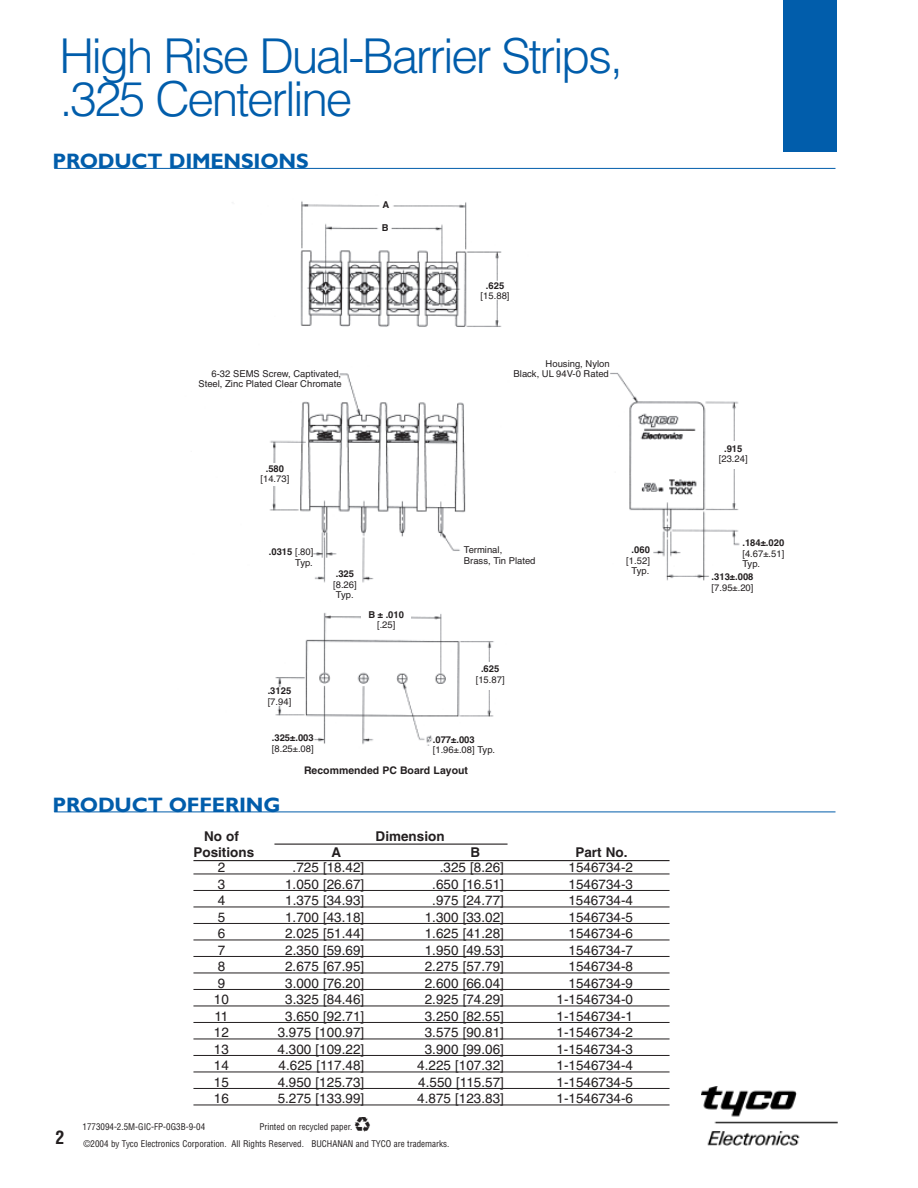
<style>
.page{position:relative;width:918px;height:1188px;background:#fff}
.page>*{position:absolute;margin:0;border:0;box-sizing:border-box;transform-origin:0 0}
.t1{font:300 48px/43.5px "Helvetica";letter-spacing:-.05em;color:#015dab}
.t2{font:700 21px "Gill Sans";letter-spacing:-.01em;color:#015dab}
.t3{font:700 condensed 18px "Helvetica";color:#231f20}
.t4{font:15px "Recycle";color:#231f20}
.t5{font:13.5px "Helvetica";color:#231f20}
.t6{font:700 13.5px "Helvetica";color:#231f20}
.t7{font:700 10.5px "Helvetica";color:#231f20}
.t8{font:9.45px/10.5px "Helvetica";color:#231f20;text-align:right}
.t9{font:700 9.45px "Helvetica";color:#231f20}
.t10{font:condensed 9px/16.8px "Helvetica";color:#231f20}
.s1{font-weight:700}
</style>
<div class="page">
<img style="left:702px;top:1087px;width:136px;height:59px">
<hr style="left:54px;top:168px;width:782px;height:1px;background:#015dab">
<hr style="left:54px;top:812px;width:782px;height:1px;background:#015dab">
<div style="left:783px;top:0;width:54px;height:152px;background:#015dab"></div>
<hr style="left:274px;top:844px;width:234px;height:1px;background:#231f20">
<hr style="left:193px;top:860px;width:477px;height:1px;background:#231f20">
<hr style="left:193px;top:874px;width:477px;height:1px;background:#231f20">
<hr style="left:193px;top:890px;width:477px;height:1px;background:#231f20">
<hr style="left:193px;top:907px;width:477px;height:1px;background:#231f20">
<hr style="left:193px;top:923px;width:477px;height:1px;background:#231f20">
<hr style="left:193px;top:940px;width:477px;height:1px;background:#231f20">
<hr style="left:193px;top:956px;width:477px;height:1px;background:#231f20">
<hr style="left:193px;top:973px;width:477px;height:1px;background:#231f20">
<hr style="left:193px;top:989px;width:477px;height:1px;background:#231f20">
<hr style="left:193px;top:1006px;width:477px;height:1px;background:#231f20">
<hr style="left:193px;top:1022px;width:477px;height:1px;background:#231f20">
<hr style="left:193px;top:1039px;width:477px;height:1px;background:#231f20">
<hr style="left:193px;top:1055px;width:477px;height:1px;background:#231f20">
<hr style="left:193px;top:1072px;width:477px;height:1px;background:#231f20">
<hr style="left:193px;top:1088px;width:477px;height:1px;background:#231f20">
<hr style="left:193px;top:1105px;width:477px;height:1px;background:#231f20">
<img style="left:232px;top:201px;width:270px;height:545px">
<div style="left:272px;top:463px;width:7px;height:23px;background:#fff"></div>
<div style="left:361px;top:613px;width:49px;height:7px;background:#fff"></div>
<div style="left:273px;top:687px;width:16px;height:19px;background:#fff"></div>
<div style="left:486px;top:663px;width:7px;height:27px;background:#fff"></div>
<img style="left:610px;top:372px;width:130px;height:209px">
<div style="left:729px;top:441px;width:10px;height:27px;background:#fff"></div>
<h1 class="t1" style="left:59px;top:34px;width:565px">High Rise Dual-Barrier Strips, .325 Centerline</h1>
<h2 class="t2" style="left:53px;top:153px;width:258px">PRODUCT DIMENSIONS</h2>
<p class="t9" style="left:382px;top:201px;width:8px">A</p>
<p class="t9" style="left:382px;top:224px;width:8px">B</p>
<p class="t8" style="left:198px;top:369px;width:145px">6-32 SEMS Screw, Captivated,<br>Steel, Zinc Plated Clear Chromate</p>
<p class="t9" style="left:486px;top:282px;width:20px">.625</p>
<p class="t8" style="left:481px;top:291px;width:30px">[15.88]</p>
<p class="t8" style="left:514px;top:359px;width:98px">Housing, Nylon<br>Black, UL 94V-0 Rated</p>
<p class="t9" style="left:266px;top:465px;width:20px">.580</p>
<p class="t8" style="left:261px;top:474px;width:30px">[14.73]</p>
<p class="t8" style="left:269px;top:547px;width:46px"><span class="s1">.0315</span> [.80]<br>Typ.</p>
<p class="t8" style="left:464px;top:545px;width:73px;text-align:left">Terminal,<br>Brass, Tin Plated</p>
<p class="t9" style="left:336px;top:570px;width:20px">.325</p>
<p class="t8" style="left:333px;top:580px;width:25px;text-align:left">[8.26]<br>Typ.</p>
<p class="t9" style="left:368px;top:611px;width:37px">B ± .010</p>
<p class="t8" style="left:377px;top:620px;width:20px">[.25]</p>
<p class="t9" style="left:268px;top:687px;width:25px">.3125</p>
<p class="t8" style="left:268px;top:697px;width:25px">[7.94]</p>
<p class="t9" style="left:272px;top:734px;width:43px">.325±.003</p>
<p class="t8" style="left:272px;top:744px;width:43px">[8.25±.08]</p>
<p class="t9" style="left:481px;top:665px;width:20px">.625</p>
<p class="t8" style="left:476px;top:675px;width:30px">[15.87]</p>
<p class="t9" style="left:433px;top:736px;width:43px">.077±.003</p>
<p class="t8" style="left:433px;top:745px;width:64px">[1.96±.08] Typ.</p>
<h2 class="t2" style="left:53px;top:797px;width:229px">PRODUCT OFFERING</h2>
<p class="t7" style="left:304px;top:766px;width:165px">Recommended PC Board Layout</p>
<p class="t9" style="left:632px;top:546px;width:20px">.060</p>
<p class="t8" style="left:626px;top:556px;width:25px;text-align:center">[1.52]<br>Typ.</p>
<h3 class="t3" style="left:56px;top:1128px;width:10px">2</h3>
<p class="t6" style="left:204px;top:830px;width:36px">No of</p>
<p class="t6" style="left:376px;top:830px;width:71px">Dimension</p>
<p class="t6" style="left:193px;top:847px;width:62px">Positions</p>
<p class="t6" style="left:331px;top:847px;width:11px">A</p>
<p class="t6" style="left:471px;top:847px;width:11px">B</p>
<p class="t6" style="left:575px;top:847px;width:54px">Part No.</p>
<p class="t5" style="left:218px;top:858px;width:9px">2</p>
<p class="t5" style="left:293px;top:858px;width:73px">.725 [18.42]</p>
<p class="t5" style="left:440px;top:858px;width:66px">.325 [8.26]</p>
<p class="t5" style="left:569px;top:858px;width:66px">1546734-2</p>
<p class="t5" style="left:218px;top:875px;width:9px">3</p>
<p class="t5" style="left:285px;top:875px;width:81px">1.050 [26.67]</p>
<p class="t5" style="left:432px;top:875px;width:73px">.650 [16.51]</p>
<p class="t5" style="left:569px;top:875px;width:66px">1546734-3</p>
<p class="t5" style="left:218px;top:891px;width:9px">4</p>
<p class="t5" style="left:285px;top:891px;width:81px">1.375 [34.93]</p>
<p class="t5" style="left:432px;top:891px;width:73px">.975 [24.77]</p>
<p class="t5" style="left:568px;top:891px;width:66px">1546734-4</p>
<p class="t5" style="left:218px;top:908px;width:9px">5</p>
<p class="t5" style="left:285px;top:908px;width:81px">1.700 [43.18]</p>
<p class="t5" style="left:425px;top:908px;width:81px">1.300 [33.02]</p>
<p class="t5" style="left:569px;top:908px;width:66px">1546734-5</p>
<p class="t5" style="left:218px;top:924px;width:9px">6</p>
<p class="t5" style="left:285px;top:924px;width:81px">2.025 [51.44]</p>
<p class="t5" style="left:425px;top:924px;width:81px">1.625 [41.28]</p>
<p class="t5" style="left:569px;top:924px;width:66px">1546734-6</p>
<p class="t5" style="left:218px;top:941px;width:9px">7</p>
<p class="t5" style="left:285px;top:941px;width:81px">2.350 [59.69]</p>
<p class="t5" style="left:425px;top:941px;width:81px">1.950 [49.53]</p>
<p class="t5" style="left:569px;top:941px;width:66px">1546734-7</p>
<p class="t5" style="left:218px;top:957px;width:9px">8</p>
<p class="t5" style="left:285px;top:957px;width:81px">2.675 [67.95]</p>
<p class="t5" style="left:425px;top:957px;width:81px">2.275 [57.79]</p>
<p class="t5" style="left:569px;top:957px;width:66px">1546734-8</p>
<p class="t5" style="left:218px;top:974px;width:9px">9</p>
<p class="t5" style="left:285px;top:974px;width:81px">3.000 [76.20]</p>
<p class="t5" style="left:425px;top:974px;width:81px">2.600 [66.04]</p>
<p class="t5" style="left:569px;top:974px;width:66px">1546734-9</p>
<p class="t5" style="left:214px;top:990px;width:17px">10</p>
<p class="t5" style="left:285px;top:990px;width:81px">3.325 [84.46]</p>
<p class="t5" style="left:425px;top:990px;width:81px">2.925 [74.29]</p>
<p class="t5" style="left:557px;top:990px;width:78px">1-1546734-0</p>
<p class="t5" style="left:214px;top:1007px;width:16px">11</p>
<p class="t5" style="left:285px;top:1007px;width:81px">3.650 [92.71]</p>
<p class="t5" style="left:425px;top:1007px;width:81px">3.250 [82.55]</p>
<p class="t5" style="left:557px;top:1007px;width:78px">1-1546734-1</p>
<p class="t5" style="left:214px;top:1023px;width:17px">12</p>
<p class="t5" style="left:278px;top:1023px;width:88px">3.975 [100.97]</p>
<p class="t5" style="left:425px;top:1023px;width:81px">3.575 [90.81]</p>
<p class="t5" style="left:557px;top:1023px;width:78px">1-1546734-2</p>
<p class="t5" style="left:214px;top:1040px;width:17px">13</p>
<p class="t5" style="left:278px;top:1040px;width:88px">4.300 [109.22]</p>
<p class="t5" style="left:425px;top:1040px;width:81px">3.900 [99.06]</p>
<p class="t5" style="left:556px;top:1040px;width:78px">1-1546734-3</p>
<p class="t5" style="left:214px;top:1056px;width:17px">14</p>
<p class="t5" style="left:279px;top:1056px;width:87px">4.625 [117.48]</p>
<p class="t5" style="left:417px;top:1056px;width:88px">4.225 [107.32]</p>
<p class="t5" style="left:557px;top:1056px;width:78px">1-1546734-4</p>
<p class="t5" style="left:214px;top:1073px;width:17px">15</p>
<p class="t5" style="left:278px;top:1073px;width:88px">4.950 [125.73]</p>
<p class="t5" style="left:418px;top:1073px;width:87px">4.550 [115.57]</p>
<p class="t5" style="left:557px;top:1073px;width:78px">1-1546734-5</p>
<p class="t5" style="left:214px;top:1089px;width:17px">16</p>
<p class="t5" style="left:278px;top:1089px;width:88px">5.275 [133.99]</p>
<p class="t5" style="left:417px;top:1089px;width:88px">4.875 [123.83]</p>
<p class="t5" style="left:557px;top:1089px;width:78px">1-1546734-6</p>
<p class="t4" style="left:354px;top:1115px;width:18px">C</p>
<p class="t10" style="left:82px;top:1119px;width:124px">1773094-2.5M-GIC-FP-0G3B-9-04</p>
<p class="t10" style="left:83px;top:1119px;width:368px;text-indent:176px">Printed on recycled paper.<br>©2004 by Tyco Electronics Corporation. All Rights Reserved. BUCHANAN and TYCO are trademarks.</p>
<p class="t9" style="left:724px;top:445px;width:20px">.915</p>
<p class="t8" style="left:719px;top:454px;width:30px">[23.24]</p>
<p class="t9" style="left:742px;top:539px;width:43px">.184±.020</p>
<p class="t8" style="left:742px;top:549px;width:43px;text-align:left">[4.67±.51]<br>Typ.</p>
<p class="t9" style="left:712px;top:573px;width:43px">.313±.008</p>
<p class="t8" style="left:712px;top:583px;width:43px">[7.95±.20]</p>
</div>
